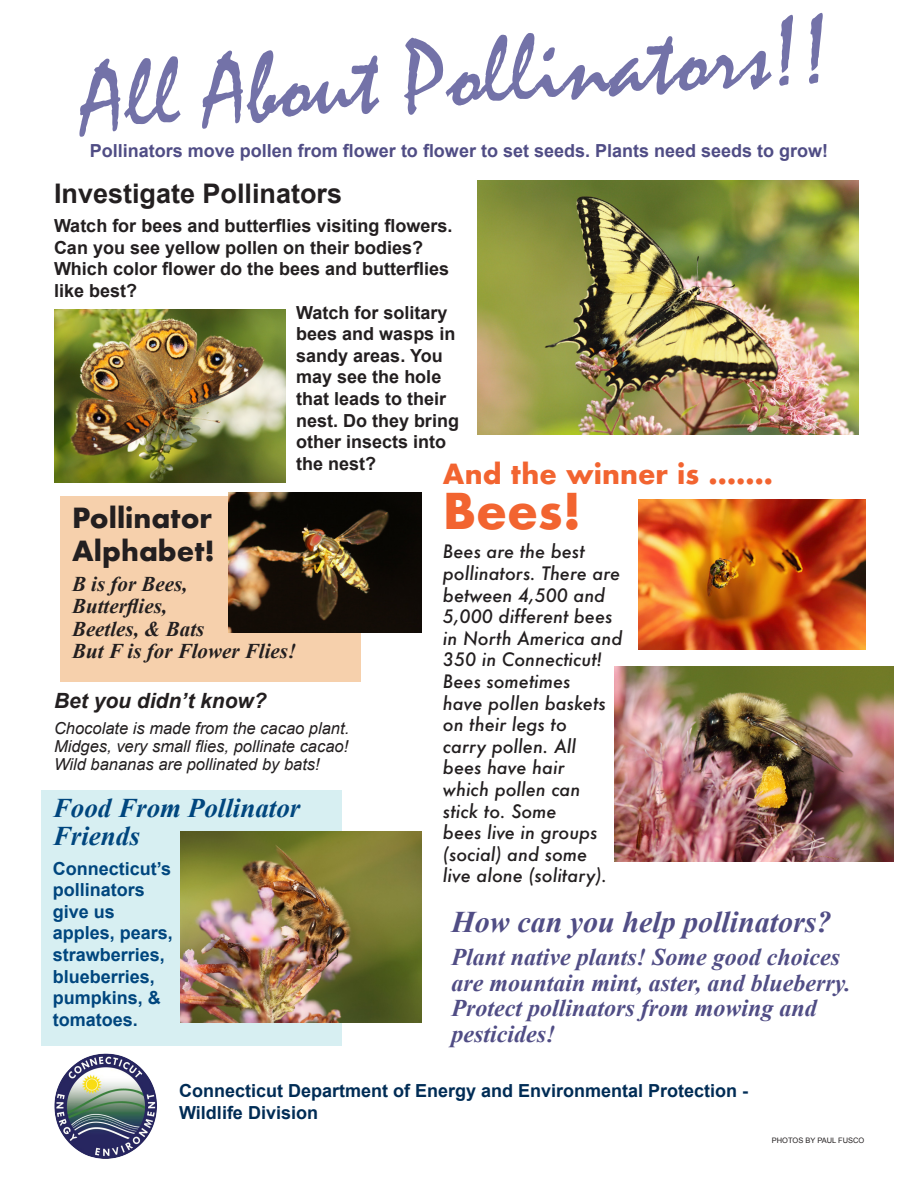
<style>
.page{position:relative;width:918px;height:1188px;background:#fff}
.page>*{position:absolute;margin:0;border:0;box-sizing:border-box;transform-origin:0 0}
.t1{font:99px "Mistral";color:#7372a8}
.t2{font:700 48px "Futura";color:#f26430}
.t3{font:italic 700 30px "Times New Roman";color:#504d85}
.t4{font:italic 700 27px/28.5px "Times New Roman";color:#00467e}
.t5{font:700 27px "Arial";color:#231f20}
.t6{font:700 27px/32.4px "Futura";color:#231f20}
.t7{font:700 27px "Futura";color:#f26430}
.t8{font:italic 700 24px/25.5px "Times New Roman";color:#504d85}
.t9{font:italic 700 21px/22.5px "Times New Roman";color:#231f20}
.t10{font:italic 700 21px "Arial";color:#231f20}
.t11{font:italic 500 18px/21.6px "Futura";color:#231f20}
.t12{font:700 18px/21.6px "Arial";color:#231f20}
.t13{font:700 18px/21.6px "Arial";color:#00467e}
.t14{font:700 18px/21.6px "Arial";color:#002c55}
.t15{font:700 18px "Arial";color:#504d85}
.t16{font:italic 16.5px "Arial";color:#231f20}
.t17{font:7.5px "Arial";color:#231f20}
</style>
<div class="page">
<div style="left:60px;top:496px;width:300px;height:185px;background:#f6d0ac"></div>
<div style="left:41px;top:790px;width:300px;height:255px;background:#d7eff2"></div>
<img style="left:54px;top:1053px;width:103px;height:105px">
<img style="left:614px;top:667px;width:280px;height:195px">
<img style="left:54px;top:310px;width:231px;height:172px">
<img style="left:639px;top:499px;width:227px;height:150px">
<img style="left:477px;top:180px;width:381px;height:254px">
<img style="left:228px;top:493px;width:193px;height:140px">
<img style="left:181px;top:832px;width:241px;height:191px">
<p class="t1" style="left:77px;top:46px;width:752px;rotate:-4deg">All About Pollinators!!</p>
<p class="t15" style="left:90px;top:138px;width:740px">Pollinators move pollen from flower to flower to set seeds. Plants need seeds to grow!</p>
<p class="t5" style="left:54px;top:176px;width:290px">Investigate Pollinators</p>
<p class="t12" style="left:54px;top:216px;width:400px">Watch for bees and butterflies visiting flowers.<br>Can you see yellow pollen on their bodies?<br>Which color flower do the bees and butterflies like best?</p>
<p class="t12" style="left:296px;top:302px;width:164px">Watch for solitary bees and wasps in sandy areas. You may see the hole that leads to their nest. Do they bring other insects into the nest?</p>
<p class="t6" style="left:72px;top:502px;width:145px">Pollinator<br>Alphabet!</p>
<p class="t9" style="left:72px;top:572px;width:134px">B is for Bees,<br>Butterflies,<br>Beetles, &amp; Bats</p>
<p class="t9" style="left:72px;top:639px;width:226px">But F is for Flower Flies!</p>
<p class="t7" style="left:443px;top:455px;width:332px">And the winner is …….</p>
<p class="t2" style="left:443px;top:477px;width:140px">Bees!</p>
<p class="t11" style="left:443px;top:541px;width:181px">Bees are the best pollinators. There are between 4,500 and<br>5,000 different bees in North America and<br>350 in Connecticut!<br>Bees sometimes<br>have pollen baskets on their legs to<br>carry pollen. All<br>bees have hair<br>which pollen can<br>stick to. Some<br>bees live in groups (social) and some<br>live alone (solitary).</p>
<p class="t3" style="left:452px;top:901px;width:382px">How can you help pollinators?</p>
<p class="t8" style="left:452px;top:944px;width:401px">Plant native plants! Some good choices are mountain mint, aster, and blueberry.</p>
<p class="t8" style="left:452px;top:995px;width:367px">Protect pollinators from mowing and pesticides!</p>
<p class="t10" style="left:54px;top:687px;width:214px">Bet you didn’t know?</p>
<p class="t16" style="left:54px;top:718px;width:297px">Chocolate is made from the cacao plant.</p>
<p class="t16" style="left:54px;top:736px;width:296px">Midges, very small flies, pollinate cacao!</p>
<p class="t16" style="left:54px;top:754px;width:267px">Wild bananas are pollinated by bats!</p>
<p class="t4" style="left:53px;top:793px;width:249px">Food From Pollinator<br>Friends</p>
<p class="t13" style="left:53px;top:858px;width:122px">Connecticut’s pollinators give us apples, pears, strawberries, blueberries, pumpkins, &amp; tomatoes.</p>
<p class="t14" style="left:179px;top:1081px;width:571px">Connecticut Department of Energy and Environmental Protection -<br>Wildlife Division</p>
<p class="t17" style="left:772px;top:1135px;width:94px">PHOTOS BY PAUL FUSCO</p>
</div>
